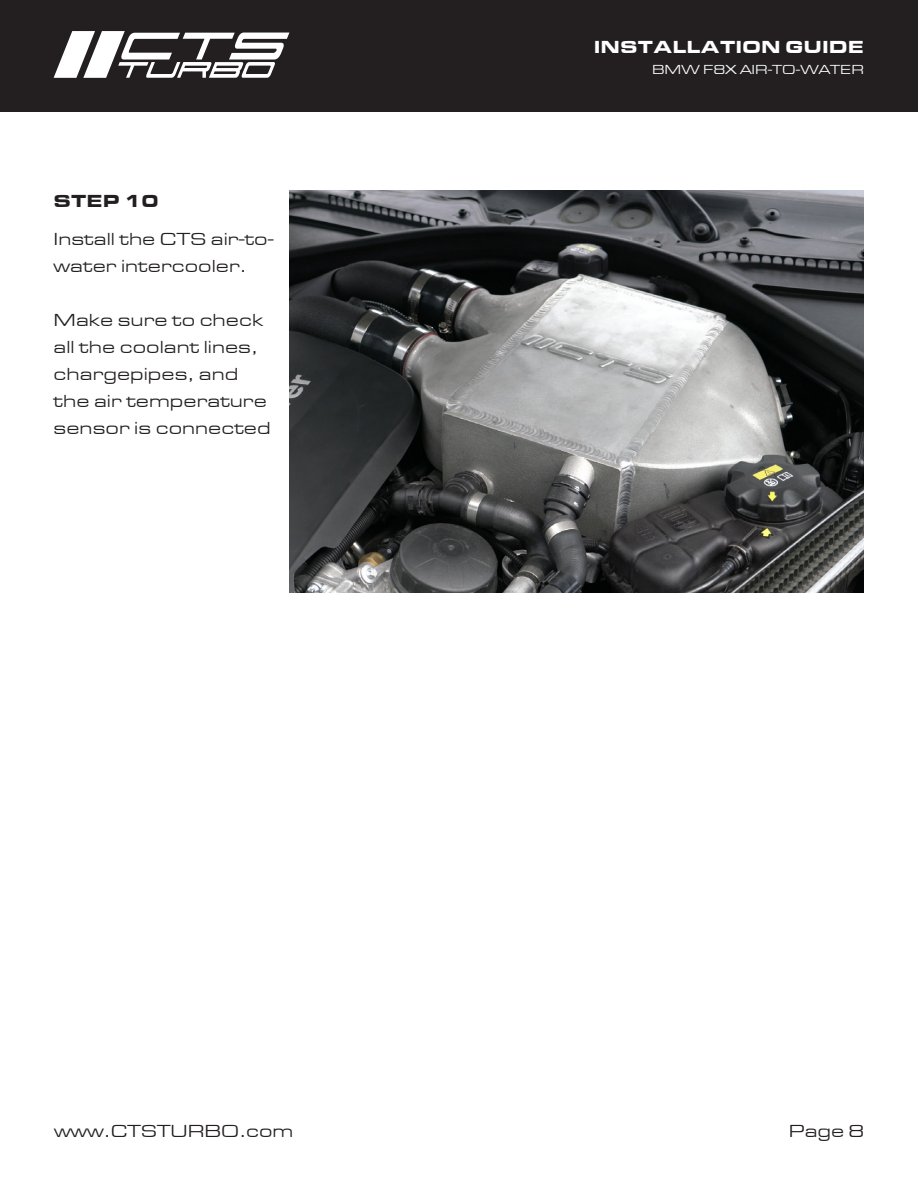
<style>
.page{position:relative;width:918px;height:1188px;background:#fff}
.page>*{position:absolute;margin:0;border:0;box-sizing:border-box;transform-origin:0 0}
.t1{font:18px/27px "Eurostile Extended";color:#231f20}
.t2{font:900 18px "Eurostile Extended";color:#fff}
.t3{font:900 18px "Eurostile Extended";color:#231f20}
.t4{font:13.5px "Eurostile Extended";color:#fff}
</style>
<div class="page">
<div style="left:0;top:0;width:918px;height:112px;background:#231f20"></div>
<svg style="left:54px;top:31px;width:235px;height:47px"></svg>
<img style="left:289px;top:191px;width:575px;height:401px">
<p class="t2" style="left:594px;top:37px;width:272px">INSTALLATION GUIDE</p>
<p class="t3" style="left:54px;top:191px;width:107px">STEP 10</p>
<p class="t1" style="left:54px;top:226px;width:222px">Install the CTS air-to&shy;water intercooler.</p>
<p class="t1" style="left:54px;top:307px;width:219px">Make sure to check all the coolant lines, chargepipes, and the air temperature sensor is connected</p>
<p class="t4" style="left:652px;top:62px;width:213px">BMW F8X AIR-TO-WATER</p>
<p class="t1" style="left:54px;top:1117px;width:241px">www.CTSTURBO.com</p>
<p class="t1" style="left:789px;top:1117px;width:77px">Page 8</p>
</div>
